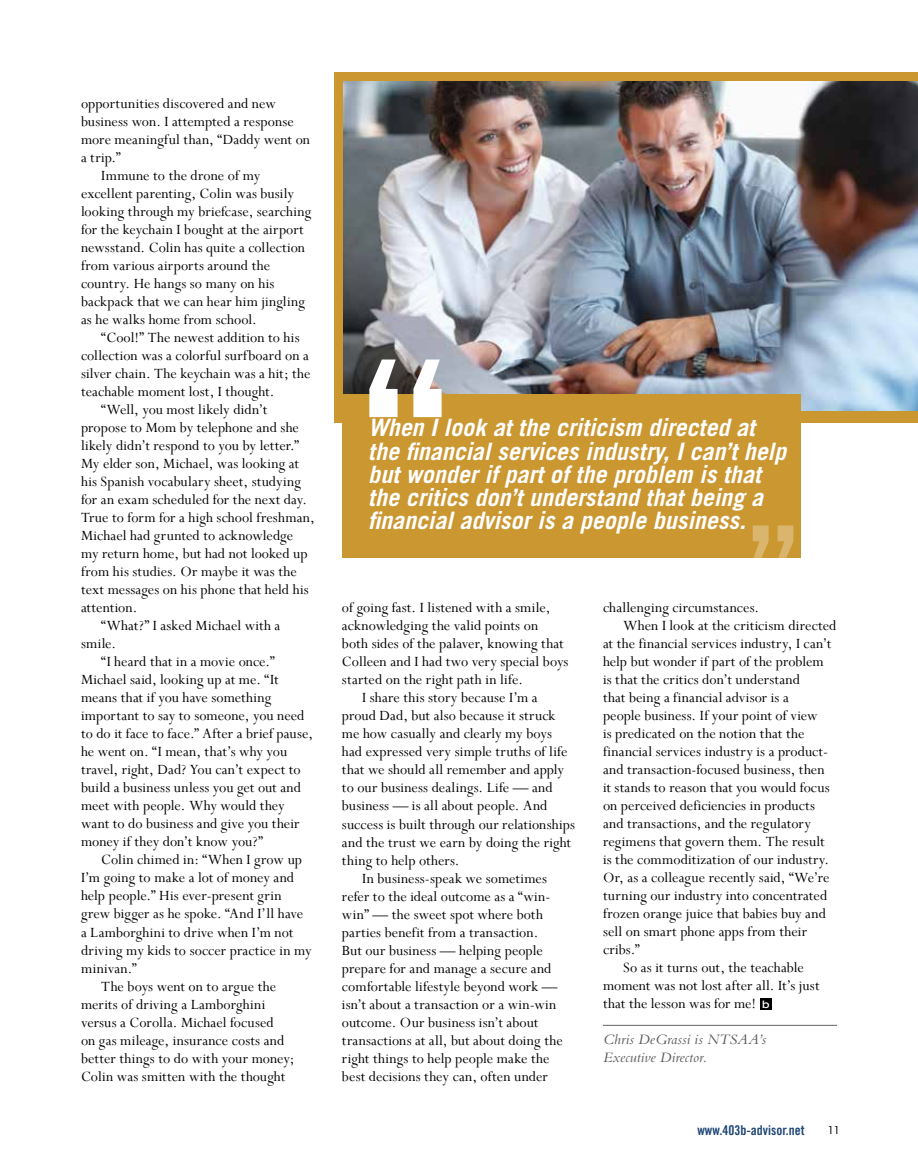
<style>
.page{position:relative;width:918px;height:1175px;background:#fff}
.page>*{position:absolute;margin:0;border:0;box-sizing:border-box;transform-origin:0 0}
.t1{font:italic 700 24px/23.2px "Trade Gothic LT Std";color:#fff}
.t2{font:15.75px "Perpetua";letter-spacing:.005em;color:#000}
.t3{font:15.75px "Perpetua";letter-spacing:.025em;color:#000}
.t4{font:italic 15px/18px "Bembo Std";letter-spacing:.01em;color:#58595b}
.t5{font:13.5px "Trade Gothic LT Std Bd Cn 20";color:#1d4574}
.t6{font:500 10.5px "Futura Std";color:#000}
.s1{font-family:"Trade Gothic LT Std";font-weight:700;font-stretch:expanded;font-size:10.2px;color:#fff}
</style>
<div class="page">
<hr style="left:603px;top:1025px;width:234px;height:1px;background:#636466">
<div style="left:760px;top:998px;width:12px;height:11px;background:#000"></div>
<div style="left:335px;top:73px;width:583px;height:350px;background:#cb9731"></div>
<img style="left:343px;top:82px;width:575px;height:329px">
<div style="left:342px;top:394px;width:459px;height:163px;background:#cb9731"></div>
<svg style="left:369px;top:359px;width:73px;height:58px;background:#c6c0b7"></svg>
<svg style="left:753px;top:525px;width:40px;height:33px"></svg>
<p class="t2" style="left:81px;top:94px;width:196px">opportunities discovered and new</p>
<p class="t2" style="left:81px;top:112px;width:214px">business won. I attempted a response</p>
<p class="t2" style="left:81px;top:130px;width:231px">more meaningful than, “Daddy went on</p>
<p class="t2" style="left:81px;top:148px;width:41px">a trip.”</p>
<p class="t2" style="left:101px;top:166px;width:161px">Immune to the drone of my</p>
<p class="t2" style="left:81px;top:184px;width:215px">excellent parenting, Colin was busily</p>
<p class="t2" style="left:81px;top:202px;width:232px">looking through my briefcase, searching</p>
<p class="t2" style="left:81px;top:220px;width:224px">for the keychain I bought at the airport</p>
<p class="t2" style="left:81px;top:238px;width:226px">newsstand. Colin has quite a collection</p>
<p class="t2" style="left:81px;top:256px;width:191px">from various airports around the</p>
<p class="t2" style="left:81px;top:274px;width:195px">country. He hangs so many on his</p>
<p class="t2" style="left:81px;top:292px;width:225px">backpack that we can hear him jingling</p>
<p class="t2" style="left:81px;top:310px;width:177px">as he walks home from school.</p>
<p class="t2" style="left:101px;top:328px;width:200px">“Cool!” The newest addition to his</p>
<p class="t2" style="left:81px;top:346px;width:229px">collection was a colorful surfboard on a</p>
<p class="t2" style="left:81px;top:364px;width:231px">silver chain. The keychain was a hit; the</p>
<p class="t2" style="left:81px;top:382px;width:195px">teachable moment lost, I thought.</p>
<p class="t2" style="left:101px;top:400px;width:168px">“Well, you most likely didn’t</p>
<p class="t2" style="left:81px;top:418px;width:219px">propose to Mom by telephone and she</p>
<p class="t2" style="left:81px;top:436px;width:220px">likely didn’t respond to you by letter.”</p>
<p class="t2" style="left:81px;top:454px;width:220px">My elder son, Michael, was looking at</p>
<p class="t2" style="left:81px;top:472px;width:222px">his Spanish vocabulary sheet, studying</p>
<p class="t2" style="left:81px;top:490px;width:228px">for an exam scheduled for the next day.</p>
<p class="t2" style="left:81px;top:508px;width:235px">True to form for a high school freshman,</p>
<p class="t2" style="left:81px;top:526px;width:214px">Michael had grunted to acknowledge</p>
<p class="t2" style="left:81px;top:544px;width:228px">my return home, but had not looked up</p>
<p class="t2" style="left:81px;top:562px;width:217px">from his studies. Or maybe it was the</p>
<p class="t2" style="left:81px;top:580px;width:229px">text messages on his phone that held his</p>
<p class="t2" style="left:81px;top:598px;width:58px">attention.</p>
<p class="t2" style="left:101px;top:616px;width:181px">“What?” I asked Michael with a</p>
<p class="t2" style="left:81px;top:634px;width:37px">smile.</p>
<p class="t2" style="left:101px;top:652px;width:175px">“I heard that in a movie once.”</p>
<p class="t2" style="left:81px;top:670px;width:199px">Michael said, looking up at me. “It</p>
<p class="t2" style="left:81px;top:688px;width:192px">means that if you have something</p>
<p class="t2" style="left:81px;top:706px;width:225px">important to say to someone, you need</p>
<p class="t2" style="left:81px;top:724px;width:234px">to do it face to face.” After a brief pause,</p>
<p class="t2" style="left:81px;top:742px;width:208px">he went on. “I mean, that’s why you</p>
<p class="t2" style="left:81px;top:760px;width:221px">travel, right, Dad? You can’t expect to</p>
<p class="t2" style="left:81px;top:778px;width:222px">build a business unless you get out and</p>
<p class="t2" style="left:81px;top:796px;width:205px">meet with people. Why would they</p>
<p class="t2" style="left:81px;top:814px;width:220px">want to do business and give you their</p>
<p class="t2" style="left:81px;top:832px;width:184px">money if they don’t know you?”</p>
<p class="t2" style="left:101px;top:850px;width:202px">Colin chimed in: “When I grow up</p>
<p class="t2" style="left:81px;top:868px;width:215px">I’m going to make a lot of money and</p>
<p class="t2" style="left:81px;top:886px;width:202px">help people.” His ever-present grin</p>
<p class="t2" style="left:81px;top:904px;width:224px">grew bigger as he spoke. “And I’ll have</p>
<p class="t2" style="left:81px;top:922px;width:214px">a Lamborghini to drive when I’m not</p>
<p class="t2" style="left:81px;top:940px;width:232px">driving my kids to soccer practice in my</p>
<p class="t3" style="left:81px;top:958px;width:57px">minivan.”</p>
<p class="t2" style="left:101px;top:976px;width:176px">The boys went on to argue the</p>
<p class="t2" style="left:81px;top:994px;width:186px">merits of driving a Lamborghini</p>
<p class="t2" style="left:81px;top:1012px;width:194px">versus a Corolla. Michael focused</p>
<p class="t2" style="left:81px;top:1030px;width:205px">on gas mileage, insurance costs and</p>
<p class="t2" style="left:81px;top:1048px;width:215px">better things to do with your money;</p>
<p class="t2" style="left:81px;top:1066px;width:206px">Colin was smitten with the thought</p>
<h1 class="t1" style="left:368px;top:416px;width:419px">When I look at the criticism directed at the financial services industry, I can’t help but wonder if part of the problem is that the critics don’t understand that being a financial advisor is a people business.</h1>
<p class="t2" style="left:342px;top:598px;width:210px">of going fast. I listened with a smile,</p>
<p class="t2" style="left:342px;top:616px;width:198px">acknowledging the valid points on</p>
<p class="t2" style="left:342px;top:634px;width:223px">both sides of the palaver, knowing that</p>
<p class="t2" style="left:342px;top:652px;width:228px">Colleen and I had two very special boys</p>
<p class="t2" style="left:342px;top:670px;width:183px">started on the right path in life.</p>
<p class="t2" style="left:362px;top:688px;width:177px">I share this story because I’m a</p>
<p class="t2" style="left:342px;top:706px;width:215px">proud Dad, but also because it struck</p>
<p class="t2" style="left:342px;top:724px;width:212px">me how casually and clearly my boys</p>
<p class="t2" style="left:342px;top:742px;width:227px">had expressed very simple truths of life</p>
<p class="t2" style="left:342px;top:760px;width:224px">that we should all remember and apply</p>
<p class="t2" style="left:342px;top:778px;width:212px">to our business dealings. Life — and</p>
<p class="t2" style="left:342px;top:796px;width:207px">business — is all about people. And</p>
<p class="t2" style="left:342px;top:814px;width:235px">success is built through our relationships</p>
<p class="t2" style="left:342px;top:832px;width:231px">and the trust we earn by doing the right</p>
<p class="t2" style="left:342px;top:850px;width:119px">thing to help others.</p>
<p class="t2" style="left:362px;top:868px;width:186px">In business-speak we sometimes</p>
<p class="t2" style="left:342px;top:886px;width:210px">refer to the ideal outcome as a “win-</p>
<p class="t2" style="left:342px;top:904px;width:202px">win” — the sweet spot where both</p>
<p class="t2" style="left:342px;top:922px;width:198px">parties benefit from a transaction.</p>
<p class="t2" style="left:342px;top:940px;width:202px">But our business — helping people</p>
<p class="t2" style="left:342px;top:958px;width:211px">prepare for and manage a secure and</p>
<p class="t2" style="left:342px;top:976px;width:217px">comfortable lifestyle beyond work —</p>
<p class="t2" style="left:342px;top:994px;width:216px">isn’t about a transaction or a win-win</p>
<p class="t2" style="left:342px;top:1012px;width:198px">outcome. Our business isn’t about</p>
<p class="t2" style="left:342px;top:1030px;width:222px">transactions at all, but about doing the</p>
<p class="t2" style="left:342px;top:1048px;width:209px">right things to help people make the</p>
<p class="t2" style="left:342px;top:1066px;width:207px">best decisions they can, often under</p>
<p class="t2" style="left:603px;top:598px;width:158px">challenging circumstances.</p>
<p class="t2" style="left:623px;top:616px;width:215px">When I look at the criticism directed</p>
<p class="t2" style="left:603px;top:634px;width:230px">at the financial services industry, I can’t</p>
<p class="t2" style="left:603px;top:652px;width:222px">help but wonder if part of the problem</p>
<p class="t2" style="left:603px;top:670px;width:198px">is that the critics don’t understand</p>
<p class="t2" style="left:603px;top:688px;width:187px">that being a financial advisor is a</p>
<p class="t2" style="left:603px;top:706px;width:216px">people business. If your point of view</p>
<p class="t2" style="left:603px;top:724px;width:203px">is predicated on the notion that the</p>
<p class="t2" style="left:603px;top:742px;width:227px">financial services industry is a product-</p>
<p class="t2" style="left:603px;top:760px;width:223px">and transaction-focused business, then</p>
<p class="t2" style="left:603px;top:778px;width:228px">it stands to reason that you would focus</p>
<p class="t2" style="left:603px;top:796px;width:213px">on perceived deficiencies in products</p>
<p class="t2" style="left:603px;top:814px;width:210px">and transactions, and the regulatory</p>
<p class="t2" style="left:603px;top:832px;width:223px">regimens that govern them. The result</p>
<p class="t2" style="left:603px;top:850px;width:228px">is the commoditization of our industry.</p>
<p class="t2" style="left:603px;top:868px;width:228px">Or, as a colleague recently said, “We’re</p>
<p class="t2" style="left:603px;top:886px;width:226px">turning our industry into concentrated</p>
<p class="t2" style="left:603px;top:904px;width:224px">frozen orange juice that babies buy and</p>
<p class="t2" style="left:603px;top:922px;width:206px">sell on smart phone apps from their</p>
<p class="t2" style="left:603px;top:940px;width:38px">cribs.”</p>
<p class="t2" style="left:623px;top:958px;width:182px">So as it turns out, the teachable</p>
<p class="t2" style="left:603px;top:976px;width:218px">moment was not lost after all. It’s just</p>
<p class="t2" style="left:603px;top:994px;width:168px">that the lesson was for me! <span class="s1">b</span></p>
<p class="t4" style="left:603px;top:1030px;width:165px">Chris DeGrassi is NTSAA’s<br>Executive Director.</p>
<p class="t5" style="left:697px;top:1121px;width:109px">www.403b-advisor.net</p>
<p class="t6" style="left:828px;top:1123px;width:14px">11</p>
</div>
